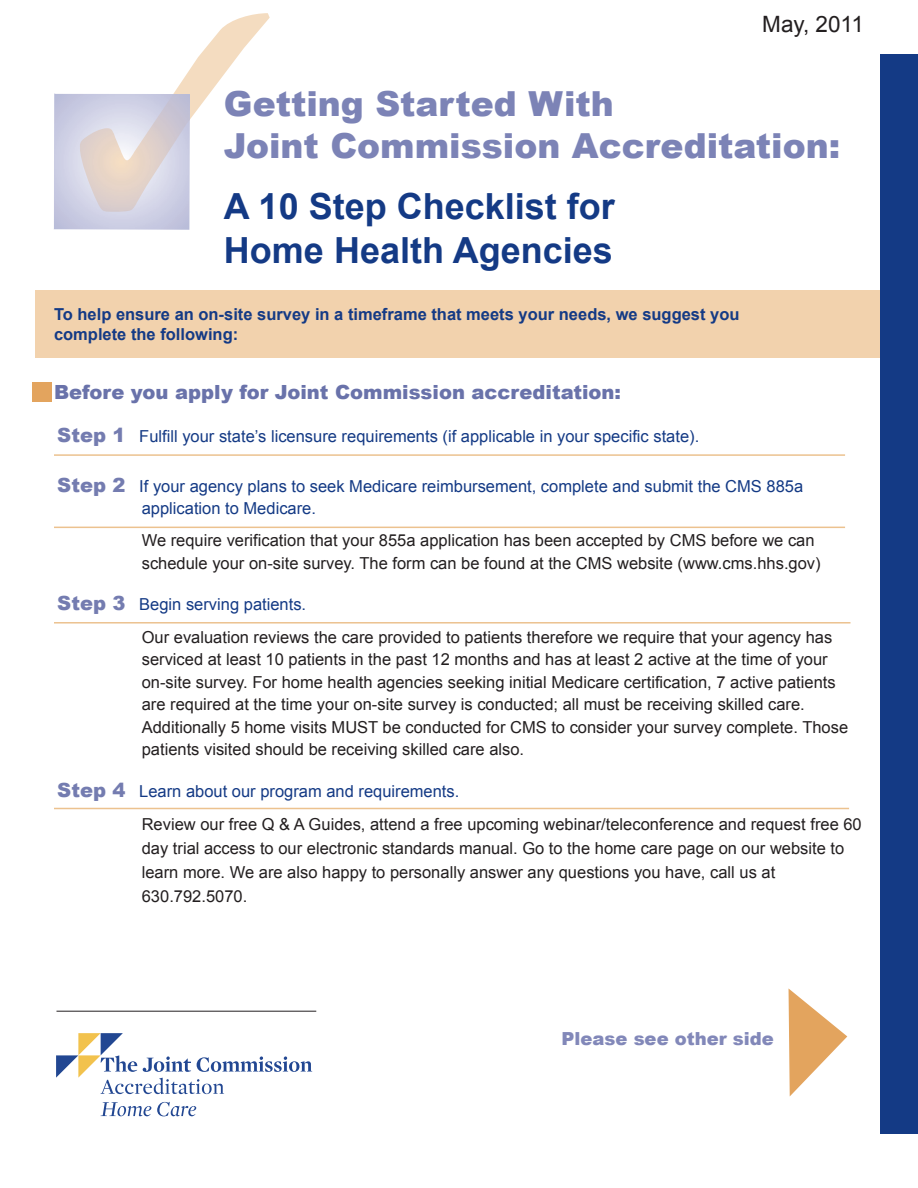
<style>
.page{position:relative;width:918px;height:1188px;background:#fff}
.page>*{position:absolute;margin:0;border:0;box-sizing:border-box;transform-origin:0 0}
.t1{font:700 36px/43.2px "Arial";color:#143a85}
.t2{font:900 34.5px/41.4px "Arial";color:#7c83b6}
.t3{font:22.5px "Arial";color:#231f20}
.t4{font:900 19.5px "Arial";color:#6972aa}
.t5{font:900 18px "Arial";color:#8288b9}
.t6{font:16.5px/22.5px "Arial";color:#231f20}
.t7{font:16.5px/21.8px "Arial";color:#143a85}
.t8{font:700 16.5px/19.8px "Arial";color:#143a85}
.s1{color:#f4dcc0}
.s2{font-weight:900;font-size:19.5px;color:#747cb0}
.s3{color:#143a85}
</style>
<div class="page">
<div style="left:35px;top:290px;width:845px;height:68px;background:#f2d2ad"></div>
<div style="left:880px;top:54px;width:38px;height:1080px;background:#143a85"></div>
<svg style="left:56px;top:1033px;width:256px;height:61px"></svg>
<svg style="left:100px;top:1102px;width:51px;height:14px"></svg>
<svg style="left:157px;top:1102px;width:39px;height:14px"></svg>
<hr style="left:57px;top:1011px;width:259px;height:1px;background:#231f20">
<img style="left:54px;top:94px;width:136px;height:136px">
<img style="left:80px;top:94px;width:110px;height:119px">
<hr style="left:54px;top:454px;width:791px;height:2px;background:#ecc28f">
<hr style="left:54px;top:527px;width:791px;height:1px;background:#ecc28f">
<hr style="left:54px;top:622px;width:796px;height:2px;background:#ecc28f">
<hr style="left:54px;top:808px;width:795px;height:1px;background:#ecc28f">
<div style="left:32px;top:382px;width:20px;height:20px;background:#e3a45e"></div>
<svg style="left:789px;top:989px;width:58px;height:107px"></svg>
<h2 class="t2" style="left:224px;top:82px;width:618px;text-indent:-154px"><span class="s1">✓</span>Getting Started With<br>Joint Commission Accreditation:</h2>
<h3 class="t3" style="left:762px;top:12px;width:103px">May, 2011</h3>
<h1 class="t1" style="left:224px;top:185px;width:392px">A 10 Step Checklist for<br>Home Health Agencies</h1>
<p class="t8" style="left:54px;top:305px;width:687px">To help ensure an on-site survey in a timeframe that meets your needs, we suggest you complete the following:</p>
<p class="t4" style="left:54px;top:377px;width:569px">Before you apply for Joint Commission accreditation:</p>
<p class="t7" style="left:57px;top:425px;width:644px"><span class="s2">Step 1</span> Fulfill your state’s licensure requirements (if applicable in your specific state).</p>
<p class="t7" style="left:142px;top:476px;width:663px;text-indent:-84px"><span class="s2">Step 2</span> If your agency plans to seek Medicare reimbursement, complete and submit the CMS 885a application to Medicare.</p>
<p class="t6" style="left:142px;top:529px;width:680px">We require verification that your 855a application has been accepted by CMS before we can schedule your on-site survey. The form can be found at the CMS website (www.cms.hhs.gov)</p>
<p class="t6" style="left:142px;top:589px;width:692px;line-height:32.2px;text-indent:-84px"><span class="s2">Step 3</span> <span class="s3">Begin serving patients.<br></span>Our evaluation reviews the care provided to patients therefore we require that your agency has</p>
<p class="t6" style="left:142px;top:648px;width:708px">serviced at least 10 patients in the past 12 months and has at least 2 active at the time of your on-site survey. For home health agencies seeking initial Medicare certification, 7 active patients are required at the time your on-site survey is conducted; all must be receiving skilled care.<br>Additionally 5 home visits MUST be conducted for CMS to consider your survey complete. Those patients visited should be receiving skilled care also.</p>
<p class="t6" style="left:142px;top:774px;width:722px;line-height:33.8px;text-indent:-84px"><span class="s2">Step 4</span> <span class="s3">Learn about our program and requirements.<br></span>Review our free Q &amp; A Guides, attend a free upcoming webinar/teleconference and request free 60</p>
<p class="t6" style="left:142px;top:837px;width:704px;line-height:24px">day trial access to our electronic standards manual. Go to the home care page on our website to learn more. We are also happy to personally answer any questions you have, call us at<br>630.792.5070.</p>
<p class="t5" style="left:562px;top:1025px;width:214px">Please see other side</p>
</div>
